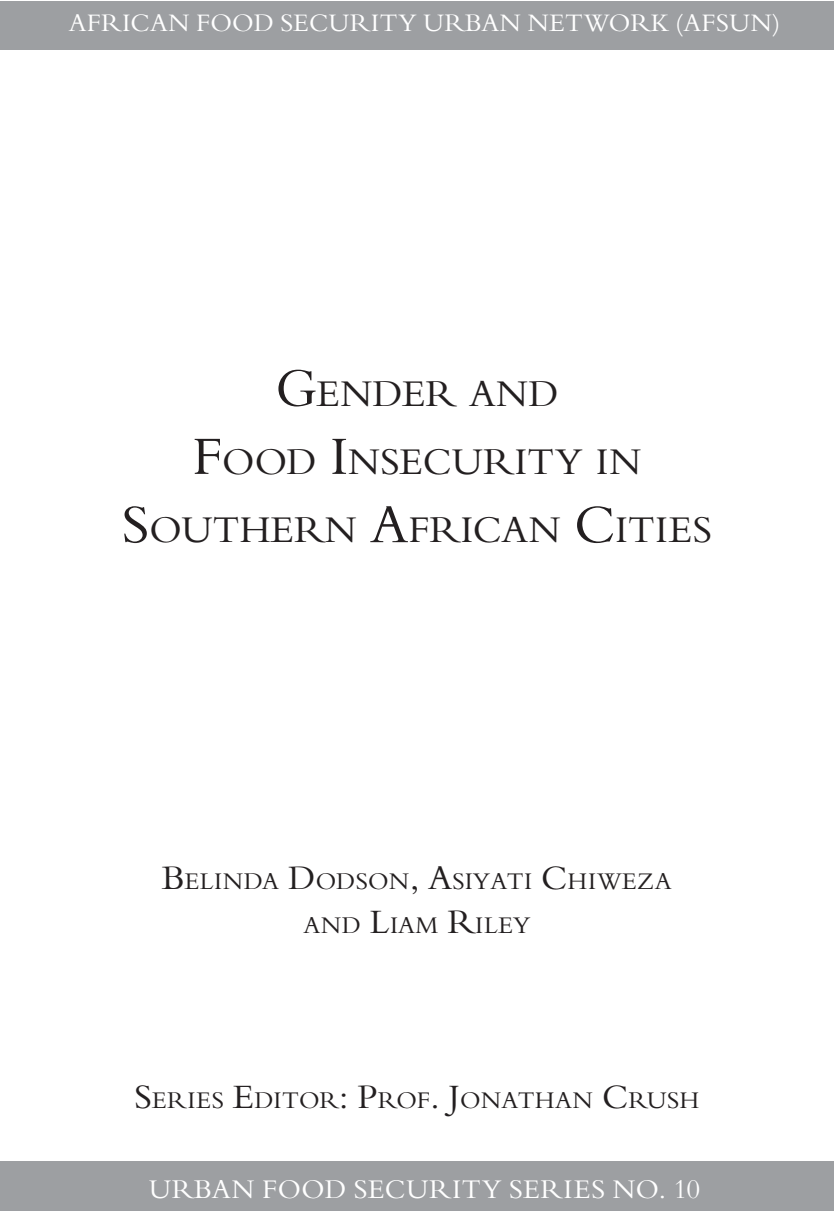
<style>
.page{position:relative;width:834px;height:1211px;background:#fff}
.page>*{position:absolute;margin:0;border:0;box-sizing:border-box;transform-origin:0 0}
.t1{font:36.75px/68.2px "Bergamo Std";color:#231f20;text-align:center}
.t2{font:26.25px "Bergamo Std";letter-spacing:.02em;color:#fff}
.t3{font:24.5px "Bergamo Std";letter-spacing:.01em;color:#fff}
.t4{font:23.28px/43.8px "Bergamo Std";letter-spacing:.015em;color:#231f20;text-align:center}
.s1{font-size:52.5px}
.s2{font-size:33.25px}
</style>
<div class="page">
<div style="left:0;top:1161px;width:833px;height:49px;background:#9d9fa2"></div>
<div style="left:0;top:1px;width:833px;height:49px;background:#9d9fa2"></div>
<p class="t3" style="left:69px;top:9px;width:712px">AFRICAN FOOD SECURITY URBAN NETWORK (AFSUN)</p>
<h1 class="t1" style="left:122px;top:359px;width:592px"><span class="s1">G</span>ENDER AND<br><span class="s1">F</span>OOD <span class="s1">I</span>NSECURITY IN<br><span class="s1">S</span>OUTHERN <span class="s1">A</span>FRICAN <span class="s1">C</span>ITIES</h1>
<p class="t4" style="left:162px;top:859px;width:511px"><span class="s2">B</span>ELINDA <span class="s2">D</span>ODSON<span class="s2">, A</span>SIYATI <span class="s2">C</span>HIWEZA<br>AND <span class="s2">L</span>IAM <span class="s2">R</span>ILEY</p>
<p class="t4" style="left:134px;top:1078px;width:566px"><span class="s2">S</span>ERIES <span class="s2">E</span>DITOR<span class="s2">: P</span>ROF<span class="s2">. J</span>ONATHAN <span class="s2">C</span>RUSH</p>
<p class="t2" style="left:149px;top:1173px;width:552px">URBAN FOOD SECURITY SERIES NO. 10</p>
</div>
